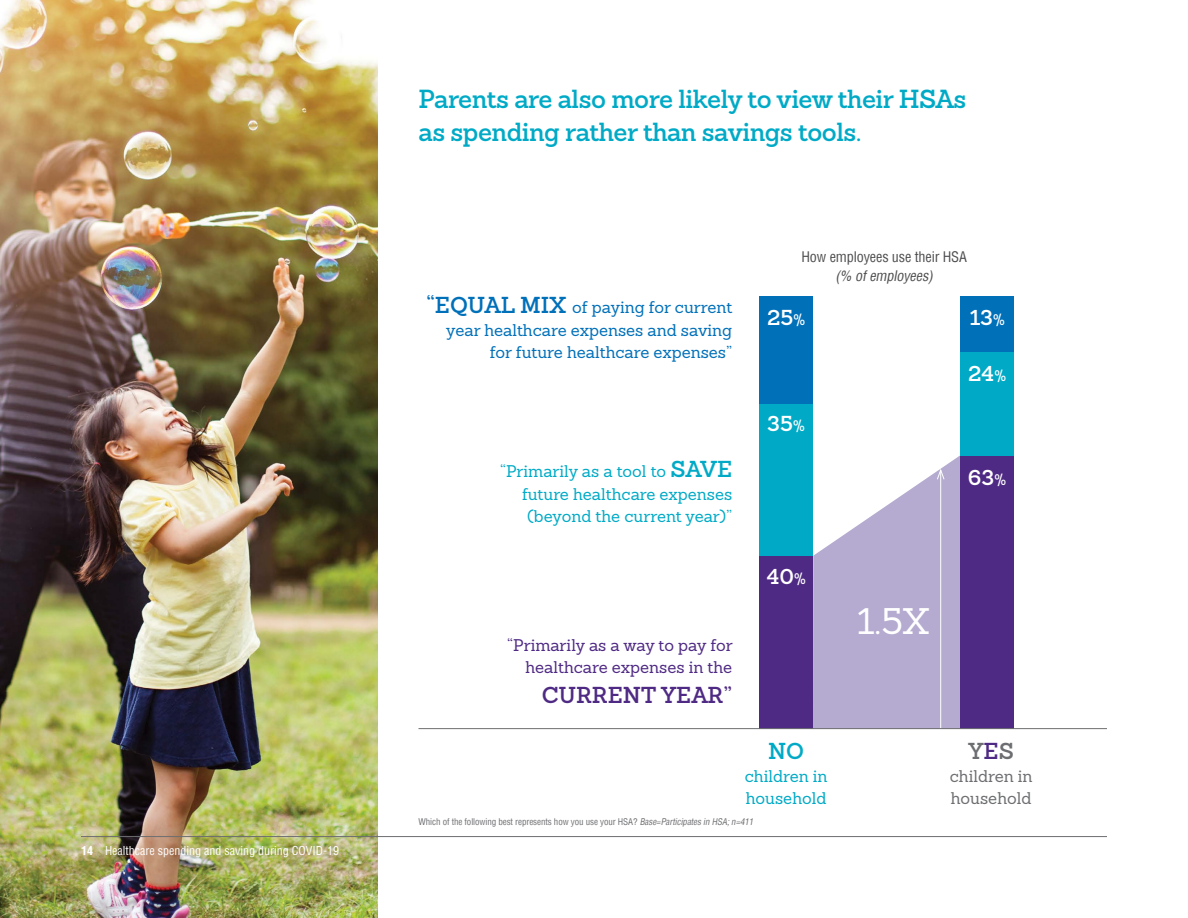
<style>
.page{position:relative;width:1188px;height:918px;background:#fff}
.page>*{position:absolute;margin:0;border:0;box-sizing:border-box;transform-origin:0 0}
.t1{font:36px "Sanchez Slab";color:#fff}
.t2{font:600 25.5px/33px "Sanchez Slab";letter-spacing:-.02em;color:#00aac6}
.t3{font:600 22.5px "Sanchez Slab";color:#4f2a84}
.t4{font:600 22.5px "Sanchez Slab";color:#6d6e71}
.t5{font:600 22.5px "Sanchez Slab";color:#00aac6}
.t6{font:600 21px "Sanchez Slab";color:#fff}
.t7{font:16.5px/22.5px "Sanchez Slab";color:#00aac6}
.t8{font:16.5px/22.5px "Sanchez Slab";color:#0070b9;text-align:right}
.t9{font:16.5px/22.5px "Sanchez Slab";color:#4f2a84;text-align:right}
.t10{font:16.5px/22.5px "Sanchez Slab";color:#6d6e71}
.t11{font:condensed 14.25px "Helvetica";letter-spacing:-.01em;color:#4d4d4f}
.t12{font:italic condensed 14.25px "Helvetica";color:#4d4d4f}
.t13{font:condensed 12px "Helvetica";color:#fff}
.t14{font:condensed 9px "Helvetica";letter-spacing:-.01em;color:#6d6e71}
.s1{font-family:"Helvetica LT Std";font-weight:700}
.s2{font-weight:600;font-size:22.5px}
.s3{font-size:15px}
.s4{color:#4f2a84}
.s5{font-style:italic}
</style>
<div class="page">
<img style="left:0;top:0;width:378px;height:918px">
<hr style="left:81px;top:836px;width:1026px;height:1px;background:#6d6e71">
<svg style="left:813px;top:455px;width:147px;height:275px"></svg>
<div style="left:960px;top:296px;width:54px;height:57px;background:#0070b9"></div>
<div style="left:960px;top:353px;width:54px;height:103px;background:#00aac6"></div>
<div style="left:960px;top:456px;width:54px;height:272px;background:#4f2a84"></div>
<div style="left:759px;top:296px;width:54px;height:108px;background:#0070b9"></div>
<div style="left:759px;top:404px;width:54px;height:152px;background:#00aac6"></div>
<div style="left:759px;top:556px;width:54px;height:172px;background:#4f2a84"></div>
<hr style="left:418px;top:728px;width:689px;height:1px;background:#6d6e71">
<p class="t13" style="left:81px;top:843px;width:260px"><span class="s1">14</span> Healthcare spending and saving during COVID-19</p>
<h2 class="t2" style="left:419px;top:82px;width:549px">Parents are also more likely to view their HSAs as spending rather than savings tools.</h2>
<p class="t8" style="left:426px;top:296px;width:308px"><span class="s2">“EQUAL MIX</span> of paying for current year healthcare expenses and saving for future healthcare expenses”</p>
<p class="t7" style="left:500px;top:460px;width:234px;text-align:right">“Primarily as a tool to <span class="s2">SAVE </span>future healthcare expenses (beyond the current year)”</p>
<p class="t11" style="left:801px;top:247px;width:167px">How employees use their HSA</p>
<p class="t12" style="left:835px;top:267px;width:102px">(% ofemployees)</p>
<p class="t6" style="left:767px;top:303px;width:40px">25<span class="s3">%</span></p>
<p class="t6" style="left:767px;top:410px;width:39px">35<span class="s3">%</span></p>
<p class="t6" style="left:970px;top:303px;width:37px">13<span class="s3">%</span></p>
<p class="t6" style="left:968px;top:359px;width:39px">24<span class="s3">%</span></p>
<p class="t6" style="left:968px;top:463px;width:40px">63<span class="s3">%</span></p>
<p class="t6" style="left:767px;top:562px;width:41px">40<span class="s3">%</span></p>
<p class="t9" style="left:507px;top:634px;width:227px">“Primarily as a way to pay for healthcare expenses in the</p>
<h3 class="t3" style="left:542px;top:680px;width:192px">CURRENT YEAR”</h3>
<h3 class="t5" style="left:768px;top:736px;width:37px">NO</h3>
<p class="t7" style="left:745px;top:765px;width:84px">children in household</p>
<h1 class="t1" style="left:857px;top:598px;width:74px">1.5X</h1>
<h3 class="t4" style="left:968px;top:736px;width:47px">Y<span class="s4">E</span>S</h3>
<p class="t10" style="left:950px;top:765px;width:84px">children in household</p>
<p class="t14" style="left:418px;top:816px;width:338px">Which of the following best represents how you use your HSA? <span class="s5">Base=Participatesin HSA;n=411</span></p>
</div>
